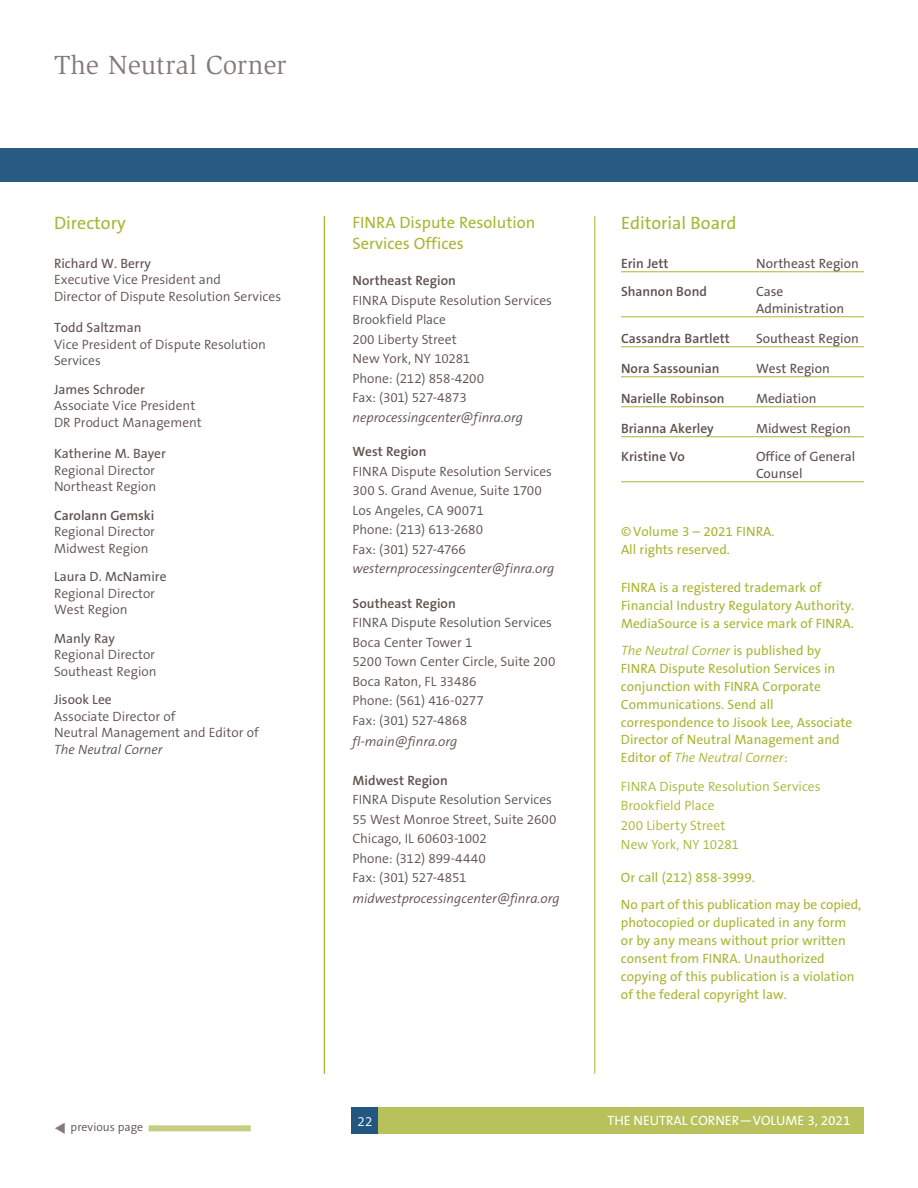
<style>
.page{position:relative;width:918px;height:1188px;background:#fff}
.page>*{position:absolute;margin:0;border:0;box-sizing:border-box;transform-origin:0 0}
.t1{font:27px "Slimbach LT";color:#857a78}
.t2{font:18px "The Sans B5 Plain";color:#a9b533}
.t3{font:16.5px/21px "The Sans B5 Plain";color:#a9b533}
.t4{font:300 13.5px/19.5px "The Sans B4";color:#5e514e}
.t5{font:13.5px/18px "The Sans B5 Plain";color:#a9b533}
.t6{font:13.5px/16.5px "The Sans B5 Plain";color:#5e514e}
.t7{font:600 13.5px "The Sans B6";color:#5e514e}
.t8{font:italic 300 13.5px "The Sans B4";color:#5e514e}
.t9{font:300 13.5px/19.5px "The Sans B4";color:#a9b533}
.t10{font:13.5px "The Sans B5 Plain";color:#fff}
.t11{font:italic 300 13.5px "The Sans B4";color:#a9b533}
.t12{font:300 13.5px "The Sans B4";color:#fff}
.t13{font:300 12px "The Sans B4";color:#5e514e}
.s1{font-family:"The Sans B5 Plain";font-weight:400;font-style:normal}
.s2{font-family:"The Sans B5 Plain";font-weight:400}
.s3{font-style:italic}
.s4{color:#857a78}
</style>
<div class="page">
<div style="left:148px;top:1125px;width:103px;height:6px;background:#c7cd82"></div>
<div style="left:0;top:148px;width:918px;height:34px;background:#275b81"></div>
<div style="left:378px;top:1107px;width:486px;height:27px;background:#b8c15c"></div>
<div style="left:351px;top:1107px;width:27px;height:27px;background:#235680"></div>
<hr style="left:621px;top:271px;width:243px;height:1px;background:#a9b533">
<hr style="left:621px;top:316px;width:243px;height:1px;background:#a9b533">
<hr style="left:621px;top:346px;width:243px;height:1px;background:#a9b533">
<hr style="left:621px;top:376px;width:243px;height:1px;background:#a9b533">
<hr style="left:621px;top:406px;width:243px;height:1px;background:#a9b533">
<hr style="left:621px;top:436px;width:243px;height:1px;background:#a9b533">
<hr style="left:621px;top:481px;width:243px;height:1px;background:#a9b533">
<hr style="left:594px;top:216px;width:1px;height:858px;background:#a9b533">
<hr style="left:324px;top:216px;width:1px;height:858px;background:#a9b533">
<h1 class="t1" style="left:54px;top:50px;width:234px">The Neutral Corner</h1>
<p class="t3" style="left:352px;top:213px;width:184px">FINRA Dispute Resolution<br>Services Offices</p>
<p class="t7" style="left:352px;top:273px;width:105px">Northeast Region</p>
<p class="t4" style="left:352px;top:291px;width:201px">FINRA Dispute Resolution Services<br>Brookfield Place<br>200 Liberty Street<br>New York, NY 10281<br>Phone: (212) 858-4200<br>Fax: (301) 527-4873</p>
<p class="t8" style="left:352px;top:410px;width:172px">neprocessingcenter@finra.org</p>
<p class="t7" style="left:352px;top:444px;width:75px">West Region</p>
<p class="t4" style="left:352px;top:462px;width:201px">FINRA Dispute Resolution Services<br>300 S. Grand Avenue, Suite 1700<br>Los Angeles, CA 90071<br>Phone: (213) 613-2680<br>Fax: (301) 527-4766</p>
<p class="t8" style="left:352px;top:561px;width:203px">westernprocessingcenter@finra.org</p>
<p class="t7" style="left:352px;top:596px;width:105px">Southeast Region</p>
<p class="t4" style="left:352px;top:613px;width:205px">FINRA Dispute Resolution Services<br>Boca Center Tower 1<br>5200 Town Center Circle, Suite 200<br>Boca Raton, FL 33486<br>Phone: (561) 416-0277<br>Fax: (301) 527-4868</p>
<p class="t8" style="left:352px;top:734px;width:106px">fl-main@finra.org</p>
<p class="t7" style="left:352px;top:773px;width:97px">Midwest Region</p>
<p class="t4" style="left:352px;top:790px;width:206px">FINRA Dispute Resolution Services<br>55 West Monroe Street, Suite 2600<br>Chicago, IL 60603-1002<br>Phone: (312) 899-4440<br>Fax: (301) 527-4851</p>
<p class="t8" style="left:352px;top:891px;width:209px">midwestprocessingcenter@finra.org</p>
<h2 class="t2" style="left:54px;top:214px;width:73px">Directory</h2>
<h2 class="t2" style="left:621px;top:214px;width:117px">Editorial Board</h2>
<p class="t7" style="left:621px;top:256px;width:49px">Erin Jett</p>
<p class="t6" style="left:756px;top:255px;width:104px">Northeast Region</p>
<p class="t7" style="left:621px;top:284px;width:87px">Shannon Bond</p>
<p class="t6" style="left:756px;top:284px;width:90px">Case<br>Administration</p>
<p class="t7" style="left:621px;top:331px;width:110px">Cassandra Bartlett</p>
<p class="t6" style="left:756px;top:330px;width:104px">Southeast Region</p>
<p class="t7" style="left:621px;top:361px;width:100px">Nora Sassounian</p>
<p class="t6" style="left:756px;top:360px;width:75px">West Region</p>
<p class="t7" style="left:621px;top:391px;width:105px">Narielle Robinson</p>
<p class="t6" style="left:756px;top:390px;width:62px">Mediation</p>
<p class="t7" style="left:621px;top:421px;width:94px">Brianna Akerley</p>
<p class="t6" style="left:756px;top:420px;width:96px">Midwest Region</p>
<p class="t7" style="left:621px;top:449px;width:65px">Kristine Vo</p>
<p class="t6" style="left:756px;top:449px;width:101px">Office of General<br>Counsel</p>
<p class="t6" style="left:54px;top:255px;width:98px">Richard W. Berry</p>
<p class="t4" style="left:54px;top:272px;width:229px;line-height:16.5px">Executive Vice President and<br>Director of Dispute Resolution Services</p>
<p class="t6" style="left:54px;top:320px;width:89px">Todd Saltzman</p>
<p class="t4" style="left:54px;top:336px;width:213px;line-height:16.5px">Vice President of Dispute Resolution<br>Services</p>
<p class="t6" style="left:54px;top:381px;width:92px">James Schroder</p>
<p class="t4" style="left:54px;top:398px;width:149px;line-height:16.5px">Associate Vice President<br>DR Product Management</p>
<p class="t6" style="left:54px;top:446px;width:113px">Katherine M. Bayer</p>
<p class="t4" style="left:54px;top:462px;width:104px;line-height:16.5px">Regional Director<br>Northeast Region</p>
<p class="t7" style="left:54px;top:508px;width:102px">Carolann Gemski</p>
<p class="t4" style="left:54px;top:524px;width:103px;line-height:16.5px">Regional Director<br>Midwest Region</p>
<p class="t6" style="left:54px;top:569px;width:114px">Laura D. McNamire</p>
<p class="t4" style="left:54px;top:585px;width:103px;line-height:16.5px">Regional Director<br>West Region</p>
<p class="t6" style="left:54px;top:630px;width:63px">Manly Ray</p>
<p class="t4" style="left:54px;top:647px;width:104px;line-height:16.5px">Regional Director<br>Southeast Region</p>
<p class="t6" style="left:54px;top:692px;width:59px">Jisook Lee</p>
<p class="t4" style="left:54px;top:708px;width:206px;line-height:16.5px">Associate Director of<br>Neutral Management and Editor of</p>
<p class="t8" style="left:54px;top:742px;width:110px">The Neutral Corner</p>
<p class="t5" style="left:621px;top:523px;width:155px">© Volume 3 – 2021 FINRA.<br>All rights reserved.</p>
<p class="t5" style="left:621px;top:578px;width:235px">FINRA is a registered trademark of<br>Financial Industry Regulatory Authority.<br>MediaSource is a service mark of FINRA.</p>
<p class="t11" style="left:621px;top:643px;width:201px">The Neutral Corner <span class="s1">is published by</span></p>
<p class="t5" style="left:621px;top:659px;width:233px">FINRA Dispute Resolution Services in conjunction with FINRA Corporate Communications. Send all correspondence to Jisook Lee, Associate Director of Neutral Management and</p>
<p class="t9" style="left:621px;top:744px;width:201px;line-height:28.5px"><span class="s2">Editor of</span> <span class="s3">The Neutral Corner</span><span class="s2">:<br></span>FINRA Dispute Resolution Services</p>
<p class="t9" style="left:621px;top:797px;width:119px">Brookfield Place<br>200 Liberty Street<br>New York, NY 10281</p>
<p class="t5" style="left:621px;top:865px;width:242px;line-height:27px">Or call (212) 858-3999.<br>No part of this publication may be copied,</p>
<p class="t5" style="left:621px;top:914px;width:235px">photocopied or duplicated in any form or by any means without prior written consent from FINRA. Unauthorized copying of this publication is a violation of the federal copyright law.</p>
<p class="t13" style="left:54px;top:1121px;width:91px"><span class="s4">▼</span> previous page</p>
<p class="t12" style="left:358px;top:1114px;width:16px">22</p>
<p class="t10" style="left:607px;top:1113px;width:245px">THE NEUTRAL CORNER—VOLUME 3, 2021</p>
</div>
